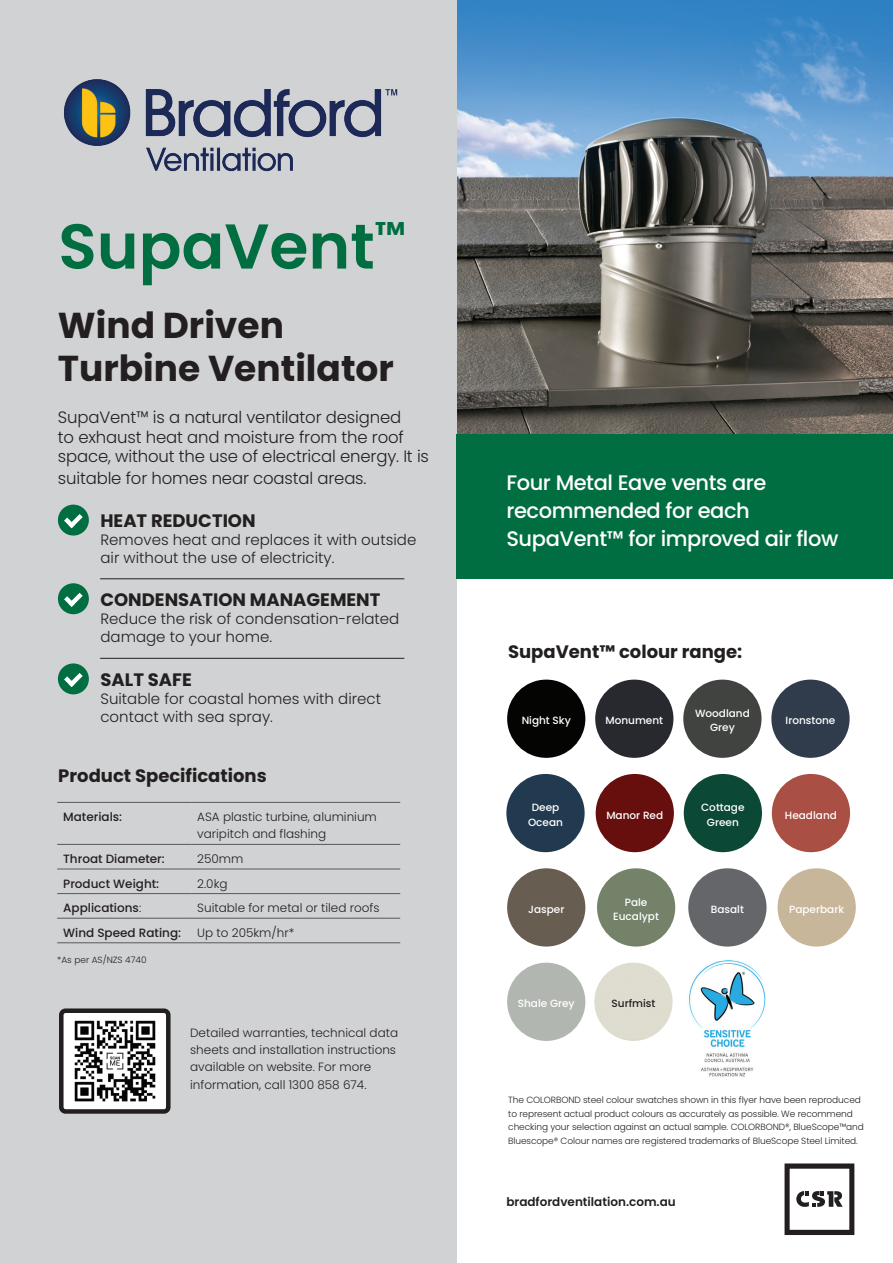
<style>
.page{position:relative;width:893px;height:1263px;background:#fff}
.page>*{position:absolute;margin:0;border:0;box-sizing:border-box;transform-origin:0 0}
.t1{font:600 63.3px "Poppins";color:#006e41}
.t2{font:700 36px/43.2px "Poppins";color:#231f20}
.t3{font:500 21px/28.2px "Poppins";letter-spacing:-.02em;color:#fff}
.t4{font:700 18px "Poppins";color:#231f20}
.t5{font:300 16.5px/19.8px "Poppins";letter-spacing:-.01em;color:#231f20}
.t6{font:300 15px/18px "Poppins";color:#231f20}
.t7{font:300 12px/17.4px "Poppins";color:#231f20}
.t8{font:500 12px "Poppins";color:#231f20}
.t9{font:600 12px "Poppins";color:#231f20}
.t10{font:500 10.5px/14.4px "Poppins";color:#fff;text-align:center}
.t11{font:500 10.5px "Poppins";color:#231f20}
.t12{font:300 9px/13.5px "Poppins";letter-spacing:-.01em;color:#231f20}
.s1{font-weight:300}
</style>
<div class="page">
<img style="left:456px;top:0;width:437px;height:435px">
<div style="left:0;top:0;width:456px;height:1263px;background:#d1d2d4"></div>
<img style="left:64px;top:79px;width:334px;height:93px">
<hr style="left:57px;top:802px;width:134px;height:1px;background:#57585a">
<hr style="left:191px;top:802px;width:209px;height:1px;background:#57585a">
<hr style="left:57px;top:844px;width:134px;height:1px;background:#57585a">
<hr style="left:191px;top:844px;width:209px;height:1px;background:#57585a">
<hr style="left:57px;top:869px;width:134px;height:1px;background:#57585a">
<hr style="left:191px;top:869px;width:209px;height:1px;background:#57585a">
<hr style="left:57px;top:893px;width:134px;height:1px;background:#57585a">
<hr style="left:191px;top:893px;width:209px;height:1px;background:#57585a">
<hr style="left:57px;top:918px;width:134px;height:1px;background:#57585a">
<hr style="left:191px;top:918px;width:209px;height:1px;background:#57585a">
<hr style="left:57px;top:942px;width:134px;height:1px;background:#57585a">
<hr style="left:191px;top:942px;width:209px;height:1px;background:#57585a">
<div style="left:58px;top:505px;width:31px;height:31px;background:#006e41;border-radius:50%"></div>
<svg style="left:64px;top:514px;width:19px;height:14px"></svg>
<div style="left:58px;top:583px;width:31px;height:31px;background:#006e41;border-radius:50%"></div>
<svg style="left:64px;top:593px;width:19px;height:14px"></svg>
<div style="left:58px;top:663px;width:31px;height:31px;background:#006e41;border-radius:50%"></div>
<svg style="left:64px;top:673px;width:19px;height:14px"></svg>
<hr style="left:100px;top:578px;width:304px;height:1px;background:#231f20">
<hr style="left:100px;top:658px;width:304px;height:1px;background:#231f20">
<svg style="left:784px;top:1163px;width:70px;height:72px"></svg>
<div style="left:61px;top:1011px;width:107px;height:100px;background:#fff;border-radius:4px"></div>
<img style="left:74px;top:1020px;width:82px;height:82px">
<div style="left:59px;top:1008px;width:112px;height:106px;border:4px solid #231f20;border-radius:4px"></div>
<img style="left:689px;top:960px;width:77px;height:117px">
<div style="left:596px;top:774px;width:78px;height:78px;background:#670f0e;border-radius:39px"></div>
<div style="left:684px;top:774px;width:78px;height:78px;background:#0b4936;border-radius:39px"></div>
<div style="left:772px;top:774px;width:78px;height:78px;background:#a94f44;border-radius:39px"></div>
<div style="left:507px;top:868px;width:78px;height:78px;background:#685d51;border-radius:39px"></div>
<div style="left:688px;top:868px;width:78px;height:78px;background:#646669;border-radius:39px"></div>
<div style="left:597px;top:868px;width:78px;height:78px;background:#738268;border-radius:39px"></div>
<div style="left:594px;top:963px;width:79px;height:78px;background:#deddcf;border-radius:39px"></div>
<div style="left:507px;top:963px;width:78px;height:78px;background:#b2b6b0;border-radius:39px"></div>
<div style="left:778px;top:868px;width:78px;height:78px;background:#c7b69a;border-radius:39px"></div>
<div style="left:595px;top:680px;width:78px;height:78px;background:#28292f;border-radius:39px"></div>
<div style="left:507px;top:680px;width:78px;height:78px;background:#040503;border-radius:39px"></div>
<div style="left:506px;top:774px;width:79px;height:78px;background:#223a50;border-radius:39px"></div>
<div style="left:771px;top:680px;width:79px;height:78px;background:#303c4c;border-radius:39px"></div>
<div style="left:683px;top:680px;width:78px;height:78px;background:#414340;border-radius:39px"></div>
<div style="left:456px;top:435px;width:437px;height:144px;background:#006e41"></div>
<h1 class="t1" style="left:58px;top:210px;width:349px">SupaVent<sup>™</sup></h1>
<h2 class="t2" style="left:58px;top:304px;width:338px">Wind Driven<br>Turbine Ventilator</h2>
<h3 class="t5" style="left:58px;top:407px;width:373px">SupaVent™ is a natural ventilator designed<br>to exhaust heat and moisture from the roof space, without the use of electrical energy. It is</h3>
<h3 class="t5" style="left:58px;top:468px;width:310px">suitable for homes near coastal areas.</h3>
<h3 class="t4" style="left:100px;top:510px;width:157px">HEAT REDUCTION</h3>
<h3 class="t6" style="left:100px;top:531px;width:317px">Removes heat and replaces it with outside air without the use of electricity.</h3>
<h3 class="t4" style="left:100px;top:590px;width:282px">CONDENSATION MANAGEMENT</h3>
<h3 class="t6" style="left:100px;top:610px;width:300px">Reduce the risk of condensation-related damage to your home.</h3>
<h3 class="t4" style="left:100px;top:669px;width:93px">SALT SAFE</h3>
<h3 class="t6" style="left:100px;top:689px;width:282px">Suitable for coastal homes with direct contact with sea spray.</h3>
<h3 class="t4" style="left:58px;top:765px;width:210px">Product Specifications</h3>
<h3 class="t8" style="left:63px;top:810px;width:61px">Materials:</h3>
<h3 class="t7" style="left:197px;top:808px;width:181px">ASA plastic turbine, aluminium varipitch and flashing</h3>
<h3 class="t8" style="left:63px;top:852px;width:103px">Throat Diameter:</h3>
<h3 class="t7" style="left:197px;top:850px;width:48px">250mm</h3>
<h3 class="t8" style="left:63px;top:876px;width:98px">Product Weight:</h3>
<h3 class="t7" style="left:197px;top:875px;width:32px">2.0kg</h3>
<h3 class="t8" style="left:63px;top:901px;width:80px">Applications<span class="s1">:</span></h3>
<h3 class="t7" style="left:197px;top:899px;width:184px">Suitable for metal or tiled roofs</h3>
<h3 class="t8" style="left:63px;top:926px;width:119px">Wind Speed Rating:</h3>
<h3 class="t7" style="left:197px;top:924px;width:99px">Up to 205km/hr*</h3>
<p class="t12" style="left:57px;top:953px;width:91px">*As per AS/NZS 4740</p>
<h3 class="t7" style="left:190px;top:1024px;width:209px">Detailed warranties, technical data sheets and installation instructions available on website. For more information, call 1300 858 674.</h3>
<h3 class="t3" style="left:506px;top:468px;width:333px">Four Metal Eave vents are recommended for each<br>SupaVent™ for improved air flow</h3>
<h3 class="t4" style="left:508px;top:642px;width:236px">SupaVent™ colour range:</h3>
<p class="t10" style="left:522px;top:713px;width:51px">Night Sky</p>
<p class="t10" style="left:605px;top:713px;width:59px">Monument</p>
<p class="t10" style="left:695px;top:706px;width:56px">Woodland<br>Grey</p>
<p class="t10" style="left:786px;top:713px;width:51px">Ironstone</p>
<p class="t10" style="left:528px;top:800px;width:36px">Deep<br>Ocean</p>
<p class="t10" style="left:606px;top:808px;width:58px">Manor Red</p>
<p class="t10" style="left:701px;top:800px;width:45px">Cottage<br>Green</p>
<p class="t10" style="left:785px;top:808px;width:53px">Headland</p>
<p class="t10" style="left:613px;top:895px;width:47px">Pale<br>Eucalypt</p>
<p class="t10" style="left:528px;top:902px;width:38px">Jasper</p>
<p class="t10" style="left:711px;top:902px;width:35px">Basalt</p>
<p class="t10" style="left:518px;top:996px;width:58px">Shale Grey</p>
<p class="t11" style="left:611px;top:997px;width:45px">Surfmist</p>
<p class="t10" style="left:789px;top:902px;width:57px">Paperbark</p>
<p class="t12" style="left:508px;top:1093px;width:357px">The COLORBOND steel colour swatches shown in this flyer have been reproduced to represent actual product colours as accurately as possible. We recommend checking your selection against an actual sample. COLORBOND®, BlueScope™and Bluescope® Colour names are registered trademarks of BlueScope Steel Limited.</p>
<h3 class="t9" style="left:506px;top:1195px;width:171px">bradfordventilation.com.au</h3>
</div>
